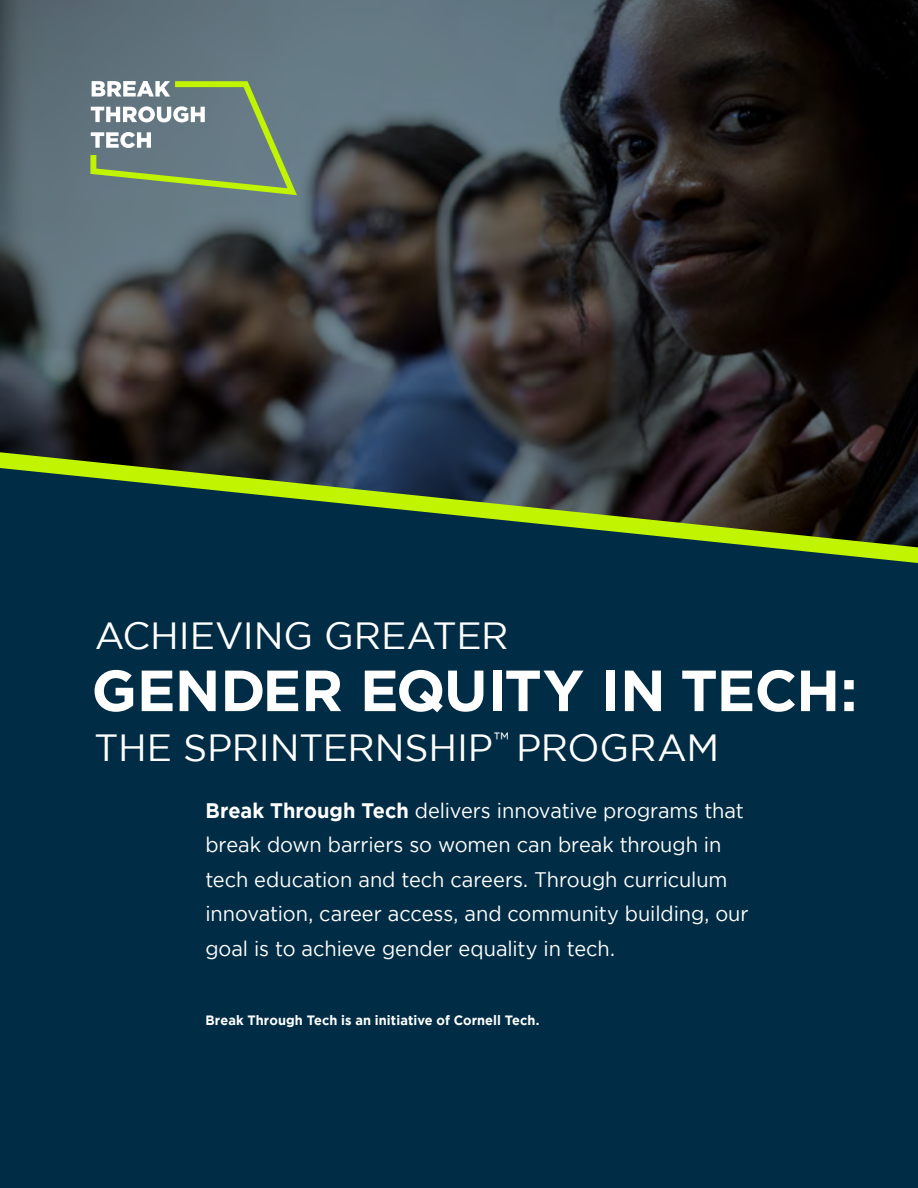
<style>
.page{position:relative;width:918px;height:1188px;background:#002d45}
.page>*{position:absolute;margin:0;border:0;box-sizing:border-box;transform-origin:0 0}
.t1{font:700 57.9px "Gotham";letter-spacing:-.015em;color:#fff}
.t2{font:37.8px "Gotham";letter-spacing:-.005em;color:#fff}
.t3{font:21px/34.5px "Gotham";letter-spacing:-.005em;color:#fff;scale:.95 1}
.t4{font:700 13.5px "Gotham";letter-spacing:.01em;color:#fff;scale:.95 1}
.s1{font-weight:700}
</style>
<div class="page">
<svg style="left:0;top:0;width:918px;height:452px;background:#35383b"></svg>
<svg style="left:0;top:452px;width:918px;height:111px"></svg>
<svg style="left:90px;top:81px;width:207px;height:114px;background:#7d9282"></svg>
<h2 class="t2" style="left:95px;top:614px;width:415px">ACHIEVING GREATER</h2>
<h1 class="t1" style="left:92px;top:657px;width:768px">GENDER EQUITY IN TECH:</h1>
<h2 class="t2" style="left:94px;top:726px;width:627px">THE SPRINTERNSHIP<sup>™</sup> PROGRAM</h2>
<p class="t3" style="left:205px;top:793px;width:573px"><span class="s1">Break Through Tech</span> delivers innovative programs that break down barriers so women can break through in tech education and tech careers. Through curriculum innovation, career access, and community building, our goal is to achieve gender equality in tech.</p>
<p class="t4" style="left:205px;top:1012px;width:353px">Break Through Tech is an initiative of Cornell Tech.</p>
</div>
